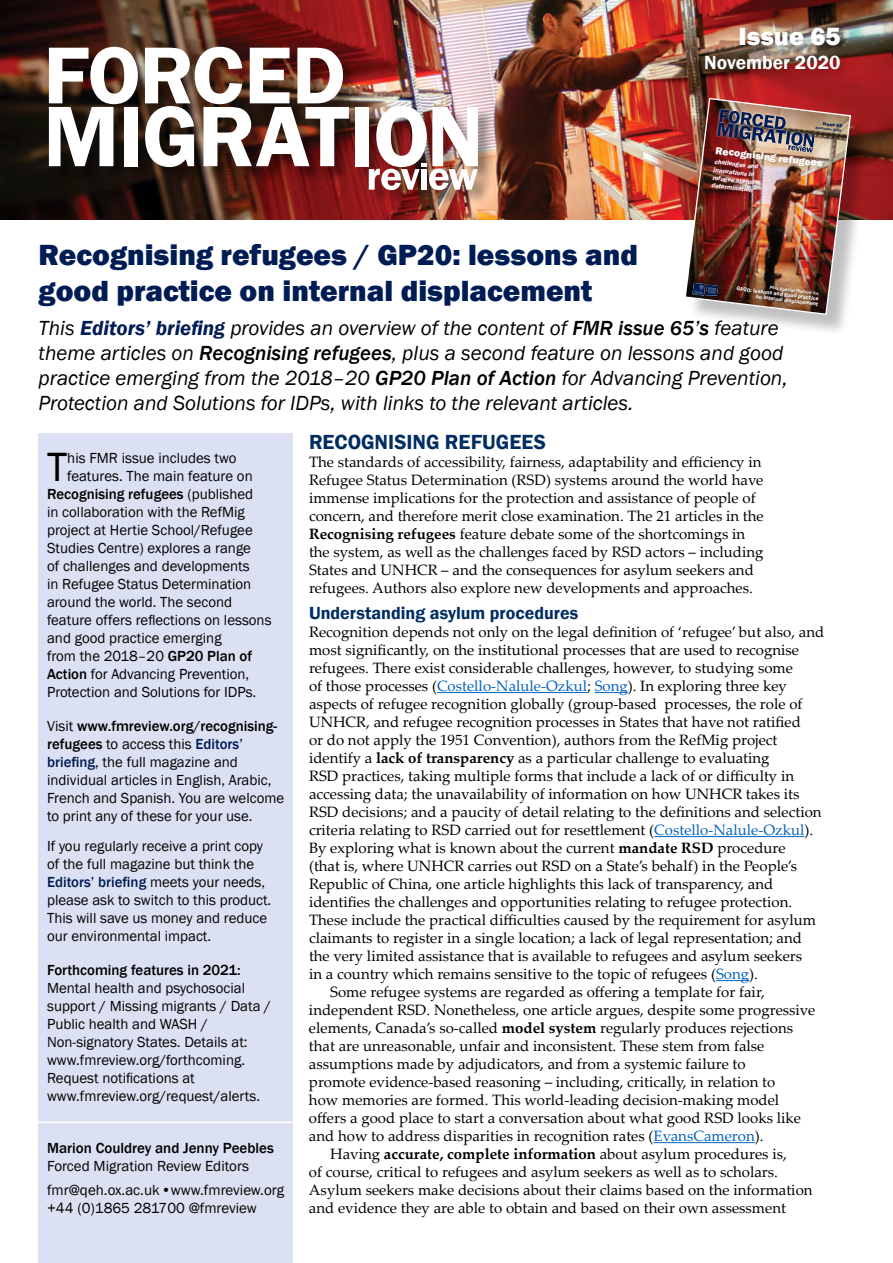
<style>
.page{position:relative;width:893px;height:1263px;background:#fff}
.page>*{position:absolute;margin:0;border:0;box-sizing:border-box;transform-origin:0 0}
.t1{font:42px "Franklin Gothic";color:#000}
.t2{font:800 30px/36px "Franklin Gothic";color:#001c54}
.t3{font:800 25.65px "Franklin Gothic";color:#fff}
.t4{font:italic 21px/25.2px "Franklin Gothic";color:#000}
.t5{font:600 21px "Franklin Gothic";color:#002d62}
.t6{font:600 19.5px "Franklin Gothic";color:#fff}
.t7{font:600 18px "Franklin Gothic";color:#002d62}
.t8{font:15px/18px "Palatino Linotype";color:#000}
.t9{font:15px/18px "Franklin Gothic";color:#000}
.t10{font:500 15px "Franklin Gothic";color:#000}
.t11{font:800 10.5px "Franklin Gothic";color:#fff}
.t12{font:italic 600 6.75px/8.4px "Franklin Gothic";color:#fff}
.t13{font:600 5.7px "Franklin Gothic";color:#fff}
.t14{font:italic 500 5.1px "Franklin Gothic";color:#fff}
.t15{font:800 4.95px "Franklin Gothic";color:#001c54}
.t16{font:600 3.75px "Franklin Gothic";color:#001c54}
.s1{font-weight:600;color:#001c54}
.s2{font-weight:500}
.s3{font-weight:400}
.s4{font-weight:500;color:#001c54}
.s5{font-weight:700}
.s6{color:#0563c1}
</style>
<div class="page">
<img style="left:0;top:0;width:893px;height:219px">
<div style="left:39px;top:434px;width:254px;height:829px;background:#dbe1f2"></div>
<div style="left:688px;top:101px;width:184px;height:236px;background:#000;opacity:.25"></div>
<img style="left:684px;top:97px;width:168px;height:219px">
<hr style="left:437px;top:692px;width:150px;height:1px;background:#0563c1">
<hr style="left:595px;top:692px;width:33px;height:1px;background:#0563c1">
<hr style="left:654px;top:836px;width:150px;height:1px;background:#0563c1">
<hr style="left:716px;top:980px;width:33px;height:1px;background:#0563c1">
<hr style="left:654px;top:1142px;width:101px;height:1px;background:#0563c1">
<hr style="left:25px;top:1121px;width:275px;height:2px;background:#fff">
<div style="left:701px;top:23px;width:152px;height:59px;background:#000;opacity:.4"></div>
<div style="left:49px;top:47px;width:446px;height:160px;background:#000;opacity:.4"></div>
<div style="left:355px;top:107px;width:14px;height:59px;background:#fff"></div>
<img style="left:369px;top:106px;width:109px;height:84px">
<svg style="left:49px;top:47px;width:89px;height:119px"></svg>
<svg style="left:145px;top:47px;width:204px;height:120px"></svg>
<h3 class="t3" style="left:738px;top:20px;width:104px">Issue 65</h3>
<h3 class="t6" style="left:704px;top:50px;width:138px">November 2020</h3>
<p class="t15" style="left:823px;top:120px;width:21px;rotate:7deg">Issue 65</p>
<p class="t16" style="left:816px;top:125px;width:27px;rotate:7deg">November 2020</p>
<p class="t11" style="left:716px;top:144px;width:109px;rotate:7deg">Recognising refugees</p>
<p class="t12" style="left:715px;top:157px;width:46px;rotate:7deg">challenges and innovations in</p>
<p class="t12" style="left:713px;top:173px;width:44px;line-height:7.6px;rotate:7deg">refugee status determination</p>
<h2 class="t2" style="left:39px;top:237px;width:601px">Recognising refugees / GP20: lessons and good practice on internal displacement</h2>
<p class="t4" style="left:39px;top:315px;width:751px">This <span class="s1">Editors’ briefing</span> provides an overview of the content of <span class="s2">FMR issue 65’s</span> feature theme articles on <span class="s2">Recognising refugees</span>, plus a second feature on lessons and good practice emerging from the 2018–20 <span class="s2">GP20 Plan of Action</span> for Advancing Prevention, Protection and Solutions for IDPs, with links to the relevant articles.</p>
<p class="t14" style="left:770px;top:284px;width:52px;rotate:7deg">Plus special feature on:</p>
<p class="t13" style="left:756px;top:293px;width:64px;rotate:7deg">on internal displacement</p>
<p class="t13" style="left:737px;top:285px;width:84px;rotate:7deg">GP20: lessons and good practice</p>
<h1 class="t1" style="left:47px;top:441px;width:22px">T</h1>
<p class="t9" style="left:67px;top:450px;width:171px">his FMR issue includes two</p>
<p class="t9" style="left:67px;top:468px;width:187px">features. The main feature on</p>
<p class="t10" style="left:47px;top:485px;width:208px">Recognising refugees <span class="s3">(published</span></p>
<p class="t9" style="left:47px;top:504px;width:199px">in collaboration with the RefMig</p>
<p class="t9" style="left:47px;top:522px;width:207px">project at Hertie School/Refugee</p>
<p class="t9" style="left:47px;top:540px;width:205px">Studies Centre) explores a range</p>
<p class="t9" style="left:47px;top:558px;width:204px">of challenges and developments</p>
<p class="t9" style="left:47px;top:576px;width:206px">in Refugee Status Determination</p>
<p class="t9" style="left:47px;top:594px;width:187px">around the world. The second</p>
<p class="t9" style="left:47px;top:612px;width:226px">feature offers reflections on lessons</p>
<p class="t9" style="left:47px;top:630px;width:176px">and good practice emerging</p>
<p class="t9" style="left:47px;top:648px;width:207px">from the 2018–20 <span class="s2">GP20 Plan of</span></p>
<p class="t9" style="left:47px;top:666px;width:204px"><span class="s2">Action</span> for Advancing Prevention,</p>
<p class="t9" style="left:47px;top:684px;width:211px">Protection and Solutions for IDPs.</p>
<p class="t9" style="left:47px;top:717px;width:239px">Visit <span class="s2">www.fmreview.org/recognising&shy;refugees</span> to access this <span class="s4">Editors’ briefing</span>, the full magazine and individual articles in English, Arabic, French and Spanish. You are welcome to print any of these for your use.</p>
<p class="t9" style="left:47px;top:837px;width:226px">If you regularly receive a print copy of the full magazine but think the <span class="s4">Editors’ briefing</span> meets your needs, please ask to switch to this product.<br>This will save us money and reduce our environmental impact.</p>
<p class="t10" style="left:47px;top:960px;width:195px">Forthcoming features in 2021:</p>
<p class="t9" style="left:47px;top:979px;width:225px">Mental health and psychosocial support / Missing migrants / Data /<br>Public health and WASH /<br>Non-signatory States. Details at: www.fmreview.org/forthcoming.<br>Request notifications at www.fmreview.org/request/alerts.</p>
<p class="t10" style="left:47px;top:1138px;width:228px">Marion Couldrey and Jenny Peebles</p>
<p class="t9" style="left:47px;top:1154px;width:239px;line-height:24.3px">Forced Migration Review Editors fmr@qeh.ox.ac.uk • www.fmreview.org</p>
<p class="t9" style="left:47px;top:1199px;width:211px">+44 (0)1865 281700 @fmreview</p>
<h3 class="t5" style="left:309px;top:429px;width:239px">RECOGNISING REFUGEES</h3>
<p class="t8" style="left:309px;top:452px;width:456px">The standards of accessibility, fairness, adaptability and efficiency in Refugee Status Determination (RSD) systems around the world have immense implications for the protection and assistance of people of concern, and therefore merit close examination. The 21 articles in the <span class="s5">Recognising refugees</span> feature debate some of the shortcomings in the system, as well as the challenges faced by RSD actors – including States and UNHCR – and the consequences for asylum seekers and refugees. Authors also explore new developments and approaches.</p>
<p class="t7" style="left:309px;top:602px;width:271px">Understanding asylum procedures</p>
<p class="t8" style="left:309px;top:622px;width:517px">Recognition depends not only on the legal definition of ‘refugee’ but also, and</p>
<p class="t8" style="left:309px;top:640px;width:492px">most significantly, on the institutional processes that are used to recognise</p>
<p class="t8" style="left:309px;top:658px;width:485px">refugees. There exist considerable challenges, however, to studying some</p>
<p class="t8" style="left:309px;top:676px;width:479px">of those processes (<span class="s6">Costello-Nalule-Ozkul</span>; <span class="s6">Song</span>). In exploring three key</p>
<p class="t8" style="left:309px;top:694px;width:495px">aspects of refugee recognition globally (group-based processes, the role of</p>
<p class="t8" style="left:309px;top:712px;width:493px">UNHCR, and refugee recognition processes in States that have not ratified</p>
<p class="t8" style="left:309px;top:730px;width:470px">or do not apply the 1951 Convention), authors from the RefMig project</p>
<p class="t8" style="left:309px;top:748px;width:462px">identify a <span class="s5">lack of transparency</span> as a particular challenge to evaluating</p>
<p class="t8" style="left:309px;top:766px;width:487px">RSD practices, taking multiple forms that include a lack of or difficulty in</p>
<p class="t8" style="left:309px;top:784px;width:492px">accessing data; the unavailability of information on how UNHCR takes its</p>
<p class="t8" style="left:309px;top:802px;width:514px">RSD decisions; and a paucity of detail relating to the definitions and selection</p>
<p class="t8" style="left:309px;top:820px;width:506px">criteria relating to RSD carried out for resettlement (<span class="s6">Costello-Nalule-Ozkul</span>).</p>
<p class="t8" style="left:309px;top:838px;width:478px">By exploring what is known about the current <span class="s5">mandate RSD</span> procedure</p>
<p class="t8" style="left:309px;top:856px;width:490px">(that is, where UNHCR carries out RSD on a State’s behalf) in the People’s</p>
<p class="t8" style="left:309px;top:874px;width:466px">Republic of China, one article highlights this lack of transparency, and</p>
<p class="t8" style="left:309px;top:892px;width:485px">identifies the challenges and opportunities relating to refugee protection.</p>
<p class="t8" style="left:309px;top:910px;width:508px">These include the practical difficulties caused by the requirement for asylum</p>
<p class="t8" style="left:309px;top:928px;width:494px">claimants to register in a single location; a lack of legal representation; and</p>
<p class="t8" style="left:309px;top:946px;width:495px">the very limited assistance that is available to refugees and asylum seekers</p>
<p class="t8" style="left:309px;top:964px;width:450px">in a country which remains sensitive to the topic of refugees (<span class="s6">Song</span>).</p>
<p class="t8" style="left:330px;top:982px;width:436px">Some refugee systems are regarded as offering a template for fair,</p>
<p class="t8" style="left:309px;top:1000px;width:508px">independent RSD. Nonetheless, one article argues, despite some progressive</p>
<p class="t8" style="left:309px;top:1018px;width:486px">elements, Canada’s so-called <span class="s5">model system</span> regularly produces rejections</p>
<p class="t8" style="left:309px;top:1036px;width:457px">that are unreasonable, unfair and inconsistent. These stem from false</p>
<p class="t8" style="left:309px;top:1054px;width:438px">assumptions made by adjudicators, and from a systemic failure to</p>
<p class="t8" style="left:309px;top:1072px;width:468px">promote evidence-based reasoning – including, critically, in relation to</p>
<p class="t8" style="left:309px;top:1090px;width:472px">how memories are formed. This world-leading decision-making model</p>
<p class="t8" style="left:309px;top:1108px;width:494px">offers a good place to start a conversation about what good RSD looks like</p>
<p class="t8" style="left:309px;top:1126px;width:456px">and how to address disparities in recognition rates (<span class="s6">EvansCameron</span>).</p>
<p class="t8" style="left:330px;top:1144px;width:458px">Having <span class="s5">accurate, complete information</span> about asylum procedures is,</p>
<p class="t8" style="left:309px;top:1162px;width:470px">of course, critical to refugees and asylum seekers as well as to scholars.</p>
<p class="t8" style="left:309px;top:1180px;width:505px">Asylum seekers make decisions about their claims based on the information</p>
<p class="t8" style="left:309px;top:1198px;width:479px">and evidence they are able to obtain and based on their own assessment</p>
</div>
